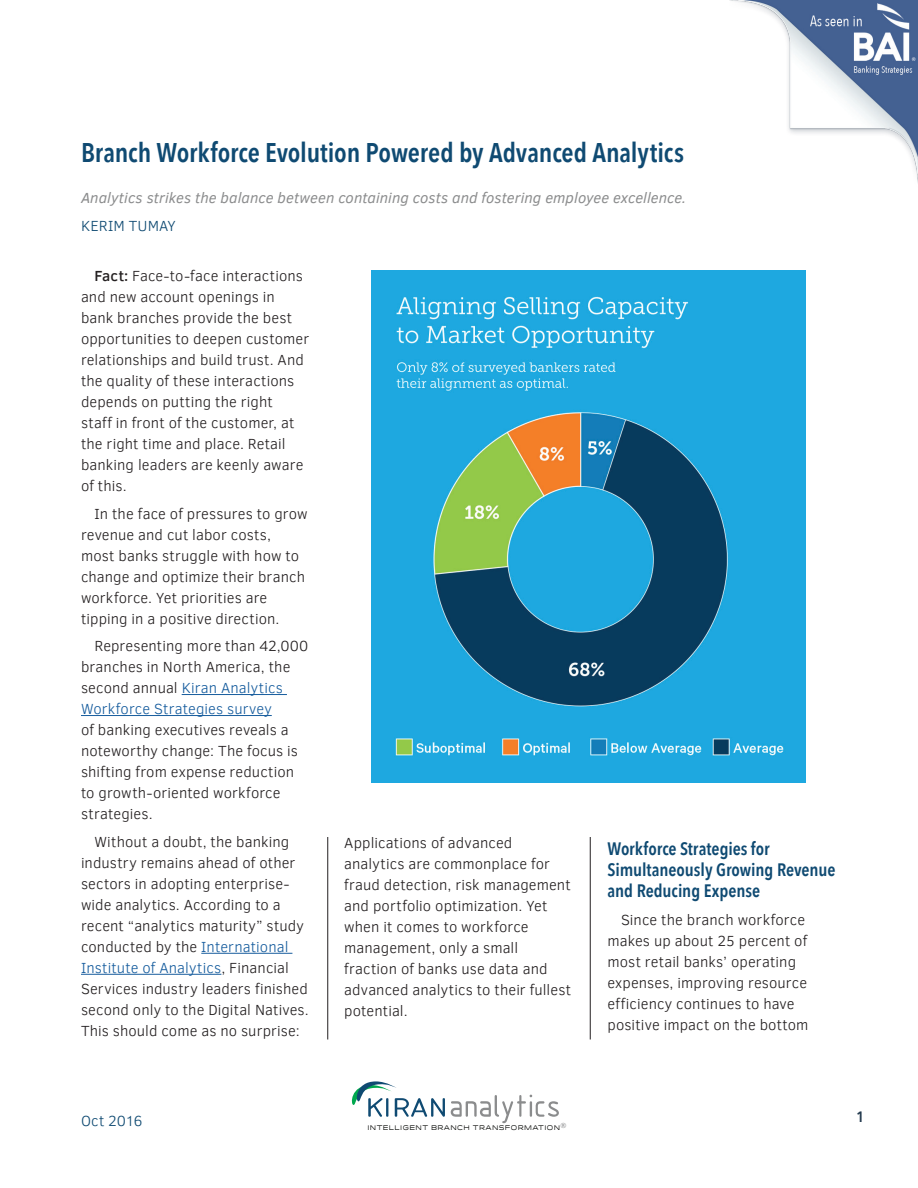
<style>
.page{position:relative;width:918px;height:1188px;background:#fff}
.page>*{position:absolute;margin:0;border:0;box-sizing:border-box;transform-origin:0 0}
.t1{font:600 27px "Avenir Next Condensed";letter-spacing:-.005em;color:#0f4a72}
.t2{font:600 18px/21px "Avenir Next Condensed";letter-spacing:-.005em;color:#0f4a72}
.t3{font:300 15px/21px "Clear Sans";letter-spacing:.005em;color:#231f20}
.t4{font:italic 15px "Clear Sans";letter-spacing:.005em;color:#8b8c8d}
.t5{font:300 15px "Clear Sans";color:#0f4a72}
.t6{font:600 15px "Avenir Next Condensed";color:#22394d}
.t7{font:6.6px "Idlewild";letter-spacing:.075em;color:#040503;scale:.75 1}
.s1{font-weight:500}
.s2{color:#175d9e}
</style>
<div class="page">
<svg style="left:451px;top:1095px;width:108px;height:28px"></svg>
<svg style="left:351px;top:1081px;width:94px;height:36px"></svg>
<img style="left:729px;top:0;width:189px;height:183px">
<hr style="left:182px;top:694px;width:105px;height:1px;background:#175d9e">
<hr style="left:81px;top:715px;width:191px;height:1px;background:#175d9e">
<hr style="left:201px;top:953px;width:91px;height:1px;background:#175d9e">
<hr style="left:81px;top:974px;width:140px;height:1px;background:#175d9e">
<hr style="left:327px;top:837px;width:1px;height:203px;background:#231f20">
<hr style="left:590px;top:837px;width:1px;height:203px;background:#231f20">
<img style="left:371px;top:270px;width:435px;height:513px">
<h1 class="t1" style="left:81px;top:129px;width:605px">Branch Workforce Evolution Powered by Advanced Analytics</h1>
<p class="t4" style="left:81px;top:188px;width:607px">Analytics strikes the balance between containing costs and fostering employee excellence.</p>
<p class="t5" style="left:81px;top:216px;width:96px">KERIM TUMAY</p>
<p class="t3" style="left:81px;top:265px;width:230px;text-indent:14px"><span class="s1">Fact:</span> Face-to-face interactions and new account openings in bank branches provide the best opportunities to deepen customer relationships and build trust. And the quality of these interactions depends on putting the right<br>staff in front of the customer, at the right time and place. Retail banking leaders are keenly aware of this.</p>
<p class="t3" style="left:81px;top:503px;width:228px;text-indent:14px">In the face of pressures to grow revenue and cut labor costs, most banks struggle with how to change and optimize their branch workforce. Yet priorities are tipping in a positive direction.</p>
<p class="t3" style="left:81px;top:636px;width:229px;text-indent:14px">Representing more than 42,000 branches in North America, the second annual <span class="s2">Kiran Analytics<br>Workforce Strategies survey</span></p>
<p class="t3" style="left:81px;top:720px;width:218px">of banking executives reveals a noteworthy change: The focus is shifting from expense reduction to growth-oriented workforce strategies.</p>
<p class="t3" style="left:81px;top:831px;width:229px;text-indent:14px">Without a doubt, the banking industry remains ahead of other sectors in adopting enterprise&shy;wide analytics. According to a recent “analytics maturity” study conducted by the <span class="s2">International Institute of Analytics</span>, Financial Services industry leaders finished second only to the Digital Natives.<br>This should come as no surprise:</p>
<p class="t3" style="left:344px;top:832px;width:228px">Applications of advanced analytics are commonplace for fraud detection, risk management and portfolio optimization. Yet when it comes to workforce management, only a small fraction of banks use data and advanced analytics to their fullest potential.</p>
<p class="t2" style="left:608px;top:838px;width:230px">Workforce Strategies for<br>Simultaneously Growing Revenue and Reducing Expense</p>
<p class="t3" style="left:608px;top:909px;width:203px;text-indent:14px">Since the branch workforce makes up about 25 percent of most retail banks’ operating expenses, improving resource efficiency continues to have positive impact on the bottom</p>
<p class="t5" style="left:81px;top:1111px;width:63px">Oct 2016</p>
<p class="t6" style="left:856px;top:1104px;width:9px">1</p>
<p class="t7" style="left:367px;top:1123px;width:267px">INTELLIGENT BRANCH TRANSFORMATION<sup>®</sup></p>
</div>
